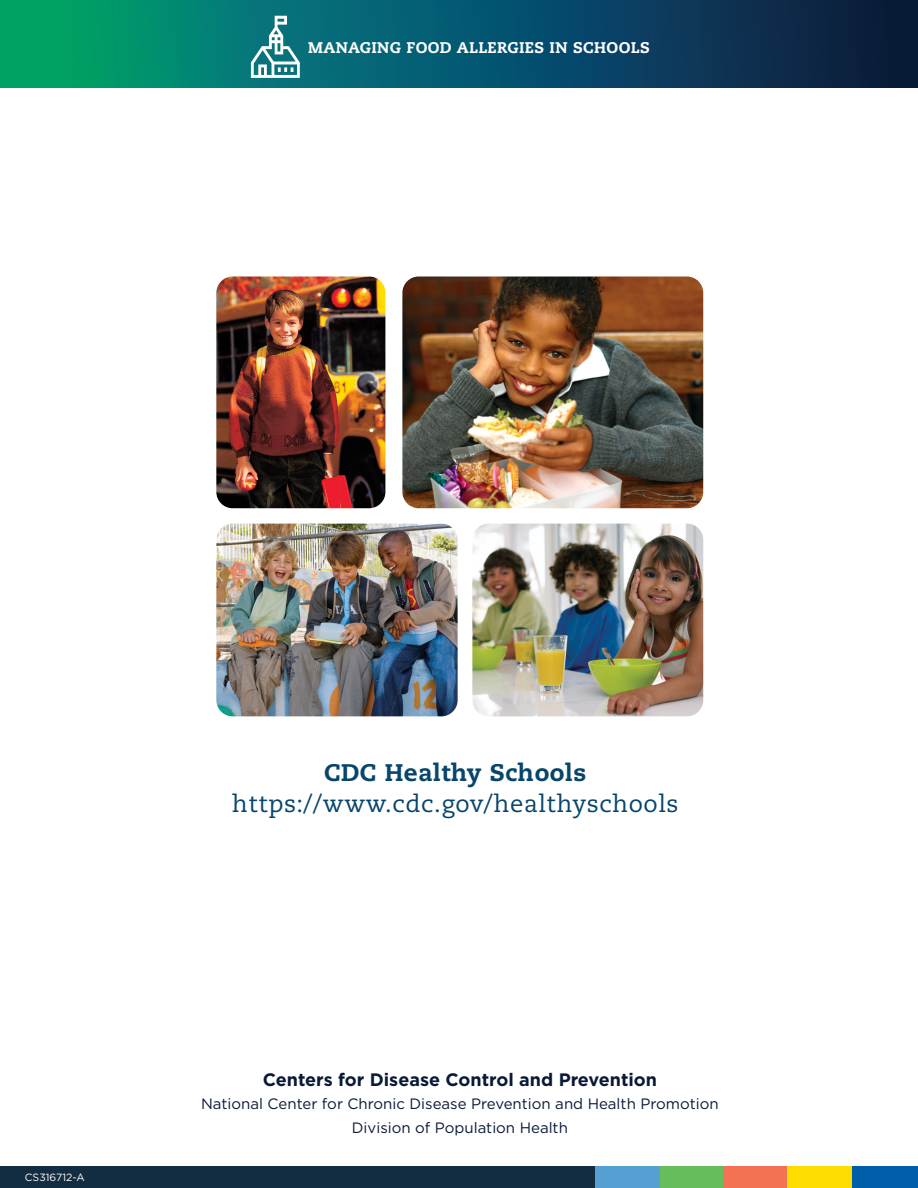
<style>
.page{position:relative;width:918px;height:1188px;background:#fff}
.page>*{position:absolute;margin:0;border:0;box-sizing:border-box;transform-origin:0 0}
.p_back_cover{font:24px "Caecilia LT Std";letter-spacing:.025em;color:#07456b}
.p_back_cover-2{font:800 24px "Caecilia LT Std";letter-spacing:.025em;color:#07456b}
.t1{font:700 18px "Gotham";color:#081a36}
.t2{font:800 15.45px "Caecilia LT Std";letter-spacing:.025em;color:#fff}
.t3{font:15px/23.2px "Gotham";color:#081a36;text-align:center}
.t4{font:10.5px "Gotham";color:#fff}
</style>
<div class="page">
<svg style="left:0;top:0;width:918px;height:87px;background:#065a63"></svg>
<svg style="left:251px;top:16px;width:49px;height:62px"></svg>
<img style="left:216px;top:277px;width:169px;height:231px">
<img style="left:402px;top:277px;width:301px;height:231px">
<img style="left:216px;top:524px;width:242px;height:192px">
<img style="left:472px;top:524px;width:231px;height:192px">
<div style="left:0;top:1167px;width:596px;height:21px;background:#122c41"></div>
<div style="left:659px;top:1167px;width:65px;height:21px;background:#65bd5c"></div>
<div style="left:723px;top:1167px;width:64px;height:21px;background:#f37253"></div>
<div style="left:787px;top:1167px;width:65px;height:21px;background:#fddd00"></div>
<div style="left:852px;top:1167px;width:66px;height:21px;background:#005daa"></div>
<div style="left:596px;top:1167px;width:64px;height:21px;background:#569fd2"></div>
<p class="t2" style="left:308px;top:38px;width:343px">MANAGING FOOD ALLERGIES IN SCHOOLS</p>
<p class="t4" style="left:25px;top:1170px;width:61px">CS316712-A</p>
<p class="p_back_cover-2" style="left:324px;top:758px;width:264px">CDC Healthy Schools</p>
<p class="p_back_cover" style="left:232px;top:790px;width:448px">https://www.cdc.gov/healthyschools</p>
<p class="t1" style="left:263px;top:1068px;width:396px">Centers for Disease Control and Prevention</p>
<p class="t3" style="left:201px;top:1092px;width:519px">National Center for Chronic Disease Prevention and Health Promotion<br>Division of Population Health</p>
</div>
